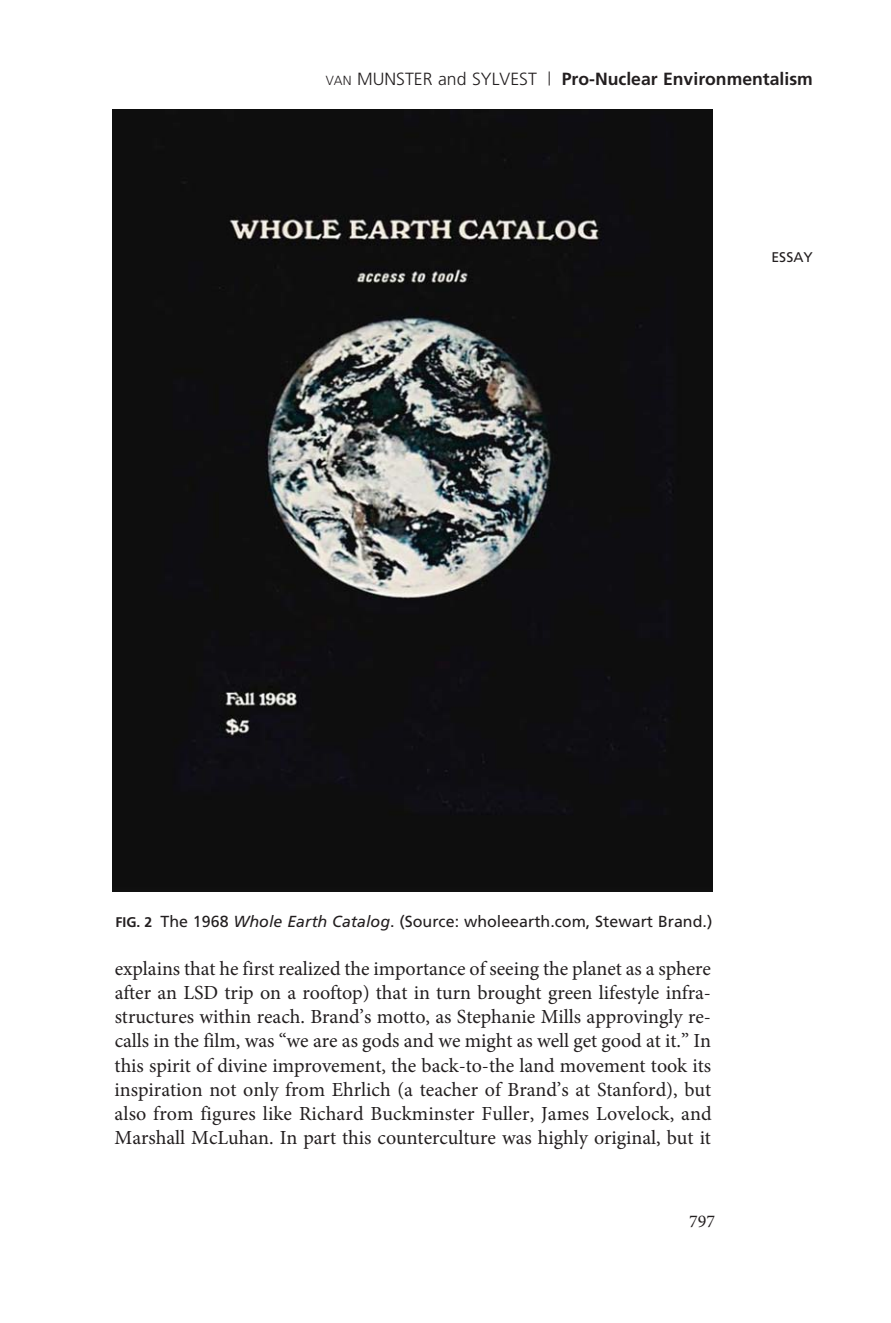
<style>
.page{position:relative;width:891px;height:1323px;background:#fff}
.page>*{position:absolute;margin:0;border:0;box-sizing:border-box;transform-origin:0 0}
.t1{font:20px/24px "Minion Pro";letter-spacing:-.005em;color:#231f20;text-align:justify}
.t2{font:18px "Minion Pro";color:#231f20}
.t3{font:700 17.6px "Frutiger LT Std";color:#231f20}
.t4{font:16px "Frutiger LT Std";color:#231f20}
.t5{font:14px "Frutiger LT Std";color:#231f20}
.s1{font-weight:300;font-size:13.2px}
.s2{font-weight:300}
.s3{font-weight:300;color:#fff}
.s4{font-weight:300;font-size:14px}
.s5{font-weight:700;font-size:14px}
.s6{font-style:italic}
</style>
<div class="page">
<img style="left:113px;top:110px;width:599px;height:781px">
<p class="t3" style="left:325px;top:71px;width:488px"><span class="s1">VAN</span> <span class="s2">MUNSTER and SYLVEST</span><span class="s3">K</span><span class="s4">|</span><span class="s3">K</span>Pro-Nuclear Environmentalism</p>
<p class="t5" style="left:771px;top:251px;width:43px">ESSAY</p>
<p class="t4" style="left:115px;top:914px;width:598px"><span class="s5">FIG. 2</span> The 1968 <span class="s6">Whole Earth Catalog</span>. (Source: wholeearth.com, Stewart Brand.)</p>
<p class="t1" style="left:115px;top:958px;width:598px">explains that he first realized the importance of seeing the planet as a sphere after an LSD trip on a rooftop) that in turn brought green lifestyle infra&shy;structures within reach. Brand’s motto, as Stephanie Mills approvingly re&shy;calls in the film, was “we are as gods and we might as well get good at it.” In this spirit of divine improvement, the back-to-the land movement took its inspiration not only from Ehrlich (a teacher of Brand’s at Stanford), but also from figures like Richard Buckminster Fuller, James Lovelock, and Marshall McLuhan. In part this counterculture was highly original, but it</p>
<p class="t2" style="left:688px;top:1213px;width:27px">797</p>
</div>
